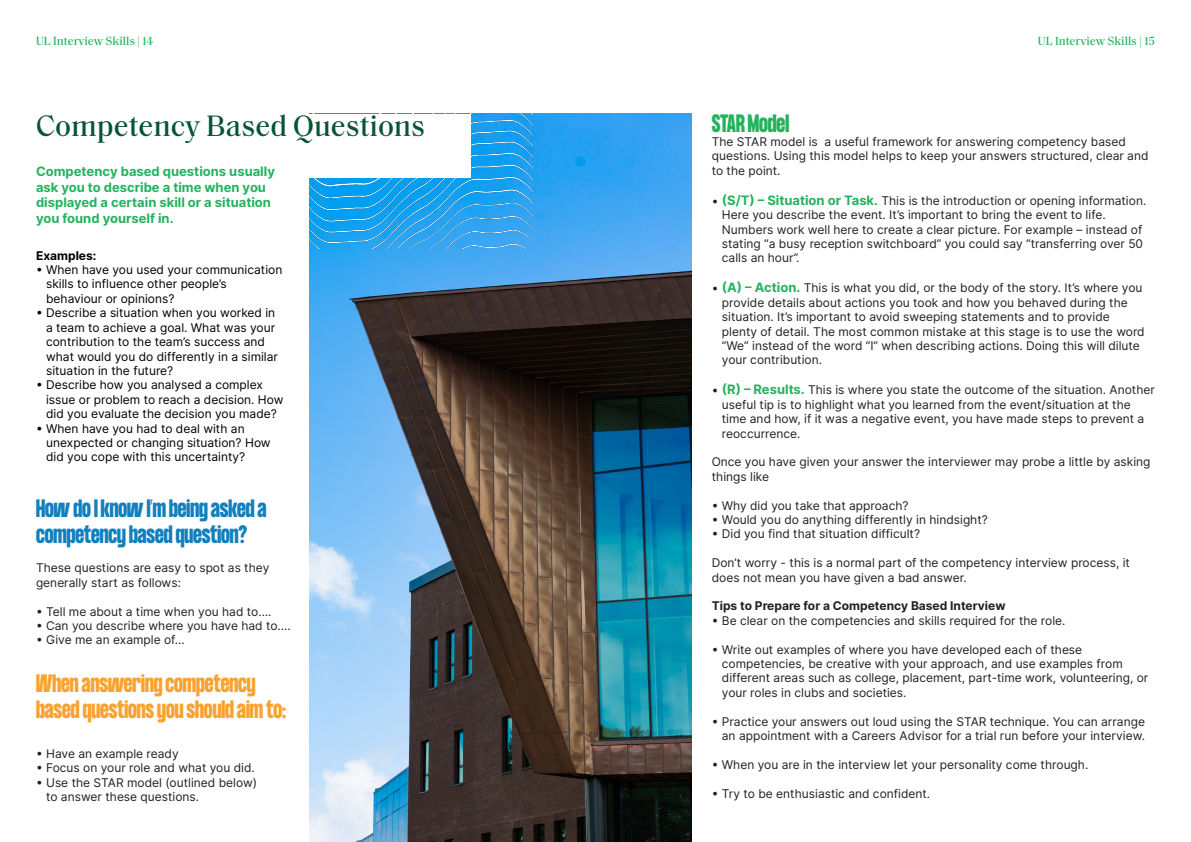
<style>
.page{position:relative;width:1191px;height:842px;background:#fff}
.page>*{position:absolute;margin:0;border:0;box-sizing:border-box;transform-origin:0 0}
.t1{font:500 30px "Saol Text";color:#075336}
.t2{font:700 22px/26.4px "Formula Condensed";color:#f9a230}
.t3{font:700 22px/26.4px "Formula Condensed";color:#1280bd}
.t4{font:700 22px "Formula Condensed";color:#24b25d}
.t5{font:700 13px/15.6px "Inter";color:#24b25d}
.t6{font:12px/14.4px "Inter";color:#231f20}
.t7{font:12px/14.4px "Inter";color:#000}
.t8{font:700 12px "Inter";color:#231f20}
.t9{font:500 12px "Saol Text";color:#24b25d}
.t10{font:700 12px "Inter";color:#000}
.s1{font-weight:700;font-size:13px;color:#24b25d}
</style>
<div class="page">
<img style="left:309px;top:114px;width:383px;height:728px">
<img style="left:309px;top:114px;width:223px;height:134px">
<div style="left:298px;top:114px;width:172px;height:64px;background:#fff"></div>
<p class="t9" style="left:36px;top:32px;width:119px">UL Interview Skills | 14</p>
<p class="t9" style="left:1038px;top:32px;width:119px">UL Interview Skills | 15</p>
<p class="t1" style="left:36px;top:104px;width:391px">Competency Based Questions</p>
<p class="t5" style="left:36px;top:163px;width:240px">Competency based questions usually ask you to describe a time when you displayed a certain skill or a situation you found yourself in.</p>
<p class="t10" style="left:36px;top:247px;width:62px">Examples:</p>
<p class="t7" style="left:46px;top:262px;width:238px;text-indent:-10px">• When have you used your communication skills to influence other people’s</p>
<p class="t7" style="left:46px;top:291px;width:130px">behaviour or opinions?</p>
<p class="t7" style="left:36px;top:305px;width:241px">• Describe a situation when you worked in</p>
<p class="t7" style="left:46px;top:320px;width:230px">a team to achieve a goal. What was your</p>
<p class="t7" style="left:46px;top:334px;width:220px">contribution to the team’s success and</p>
<p class="t7" style="left:46px;top:349px;width:233px">what would you do differently in a similar</p>
<p class="t7" style="left:46px;top:363px;width:129px">situation in the future?</p>
<p class="t7" style="left:36px;top:377px;width:229px">• Describe how you analysed a complex</p>
<p class="t7" style="left:46px;top:392px;width:239px">issue or problem to reach a decision. How</p>
<p class="t7" style="left:46px;top:406px;width:232px">did you evaluate the decision you made?</p>
<p class="t7" style="left:36px;top:421px;width:210px">• When have you had to deal with an</p>
<p class="t7" style="left:46px;top:435px;width:226px">unexpected or changing situation? How</p>
<p class="t7" style="left:46px;top:449px;width:200px">did you cope with this uncertainty?</p>
<p class="t3" style="left:36px;top:496px;width:232px">How do I know I’m being asked a competency based question?</p>
<p class="t6" style="left:36px;top:560px;width:235px">These questions are easy to spot as they generally start as follows:</p>
<p class="t6" style="left:36px;top:604px;width:237px">• Tell me about a time when you had to….</p>
<p class="t6" style="left:36px;top:618px;width:256px">• Can you describe where you have had to….</p>
<p class="t6" style="left:36px;top:632px;width:150px">• Give me an example of...</p>
<p class="t2" style="left:36px;top:671px;width:252px">When answering competency based questions you should aim to:</p>
<p class="t6" style="left:36px;top:746px;width:144px">• Have an example ready</p>
<p class="t6" style="left:36px;top:760px;width:220px">• Focus on your role and what you did.</p>
<p class="t6" style="left:36px;top:775px;width:223px">• Use the STAR model (outlined below)</p>
<p class="t6" style="left:46px;top:789px;width:154px">to answer these questions.</p>
<p class="t4" style="left:711px;top:110px;width:79px">STAR Model</p>
<p class="t6" style="left:711px;top:134px;width:438px">The STAR model is a useful framework for answering competency based questions. Using this model helps to keep your answers structured, clear and to the point.</p>
<p class="t6" style="left:711px;top:193px;width:436px">• <span class="s1">(S/T) – Situation or Task.</span> This is the introduction or opening information.</p>
<p class="t6" style="left:722px;top:207px;width:385px">Here you describe the event. It’s important to bring the event to life.</p>
<p class="t6" style="left:722px;top:222px;width:422px">Numbers work well here to create a clear picture. For example – instead of</p>
<p class="t6" style="left:722px;top:236px;width:423px">stating “a busy reception switchboard” you could say “transferring over 50</p>
<p class="t6" style="left:722px;top:251px;width:79px">calls an hour”.</p>
<p class="t6" style="left:711px;top:281px;width:432px">• <span class="s1">(A) – Action.</span> This is what you did, or the body of the story. It’s where you</p>
<p class="t6" style="left:722px;top:295px;width:407px">provide details about actions you took and how you behaved during the</p>
<p class="t6" style="left:722px;top:309px;width:389px">situation. It’s important to avoid sweeping statements and to provide</p>
<p class="t6" style="left:722px;top:324px;width:424px">plenty of detail. The most common mistake at this stage is to use the word</p>
<p class="t6" style="left:722px;top:338px;width:419px">“We” instead of the word “I” when describing actions. Doing this will dilute</p>
<p class="t6" style="left:722px;top:353px;width:102px">your contribution.</p>
<p class="t6" style="left:711px;top:383px;width:445px">• <span class="s1">(R) – Results.</span> This is where you state the outcome of the situation. Another</p>
<p class="t6" style="left:722px;top:397px;width:410px">useful tip is to highlight what you learned from the event/situation at the</p>
<p class="t6" style="left:722px;top:411px;width:424px">time and how, if it was a negative event, you have made steps to prevent a</p>
<p class="t6" style="left:722px;top:426px;width:80px">reoccurrence.</p>
<p class="t6" style="left:711px;top:455px;width:440px">Once you have given your answer the interviewer may probe a little by asking things like</p>
<p class="t6" style="left:711px;top:498px;width:198px">• Why did you take that approach?</p>
<p class="t6" style="left:711px;top:512px;width:277px">• Would you do anything differently in hindsight?</p>
<p class="t6" style="left:711px;top:527px;width:210px">• Did you find that situation difficult?</p>
<p class="t6" style="left:711px;top:555px;width:420px">Don’t worry - this is a normal part of the competency interview process, it does not mean you have given a bad answer.</p>
<p class="t8" style="left:711px;top:597px;width:295px">Tips to Prepare for a Competency Based Interview</p>
<p class="t6" style="left:711px;top:613px;width:355px">• Be clear on the competencies and skills required for the role.</p>
<p class="t6" style="left:711px;top:642px;width:372px">• Write out examples of where you have developed each of these</p>
<p class="t6" style="left:722px;top:656px;width:402px">competencies, be creative with your approach, and use examples from</p>
<p class="t6" style="left:722px;top:671px;width:428px">different areas such as college, placement, part-time work, volunteering, or</p>
<p class="t6" style="left:722px;top:685px;width:186px">your roles in clubs and societies.</p>
<p class="t6" style="left:711px;top:714px;width:435px">• Practice your answers out loud using the STAR technique. You can arrange</p>
<p class="t6" style="left:722px;top:728px;width:424px">an appointment with a Careers Advisor for a trial run before your interview.</p>
<p class="t6" style="left:711px;top:757px;width:378px">• When you are in the interview let your personality come through.</p>
<p class="t6" style="left:711px;top:786px;width:220px">• Try to be enthusiastic and confident.</p>
</div>
